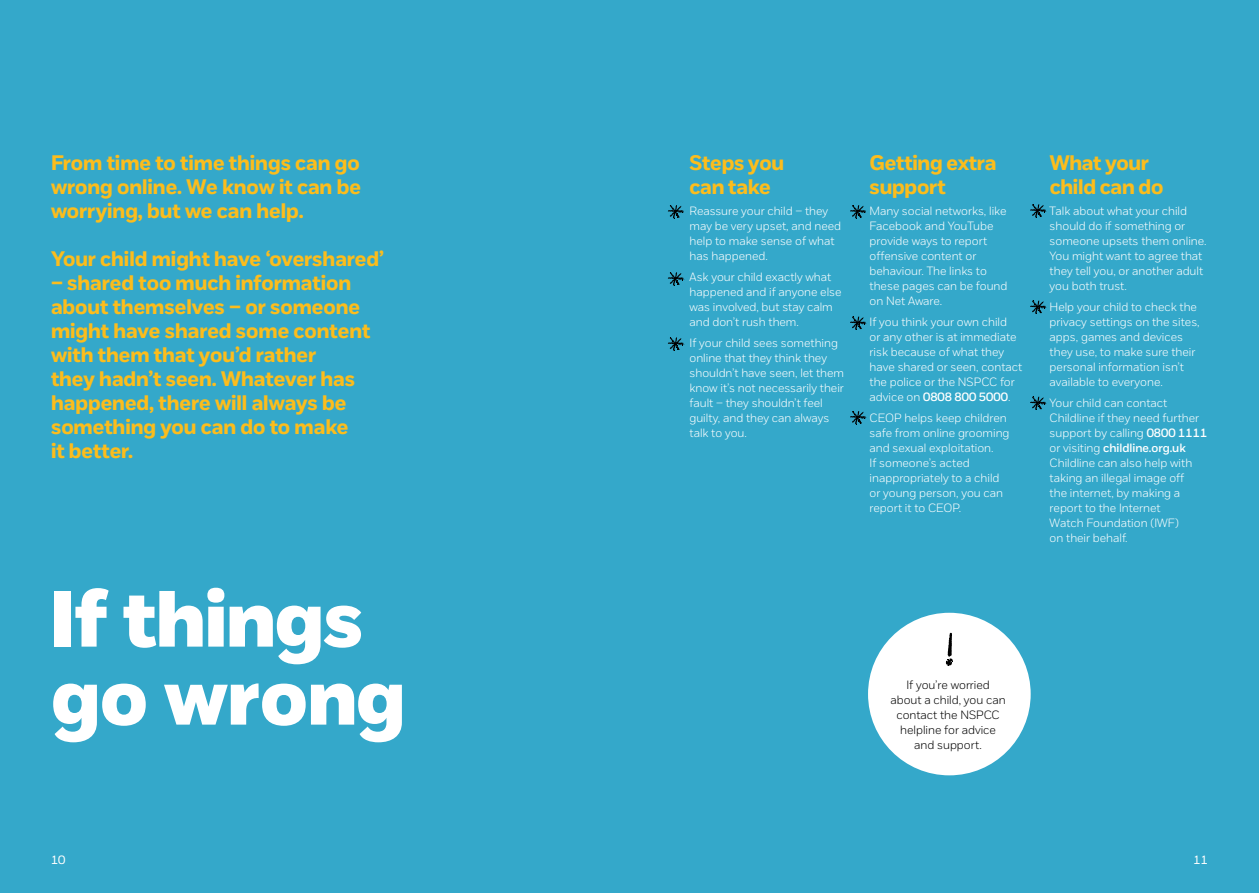
<style>
.page{position:relative;width:1259px;height:893px;background:#34a8ca}
.page>*{position:absolute;margin:0;border:0;box-sizing:border-box;transform-origin:0 0}
.t1{font:79.5px/78px "NSPCC Headline";color:#fff}
.t2{font:700 21px/24px "NSPCC";color:#fcbd1c}
.t3{font:300 12px/15px "NSPCC";color:#fff}
.t4{font:300 12px/15px "NSPCC";color:#000;text-align:center}
.t5{font:12px "NSPCC";color:#fff}
.s1{font-weight:600}
</style>
<div class="page">
<svg style="left:668px;top:205px;width:16px;height:13px"></svg>
<svg style="left:850px;top:205px;width:16px;height:13px"></svg>
<svg style="left:850px;top:316px;width:16px;height:14px"></svg>
<svg style="left:850px;top:411px;width:16px;height:13px"></svg>
<svg style="left:1030px;top:204px;width:16px;height:13px"></svg>
<svg style="left:1030px;top:300px;width:16px;height:14px"></svg>
<svg style="left:1030px;top:396px;width:16px;height:14px"></svg>
<svg style="left:668px;top:272px;width:16px;height:14px"></svg>
<svg style="left:668px;top:337px;width:16px;height:14px"></svg>
<div style="left:868px;top:613px;width:162px;height:162px;background:#fff;border-radius:50%"></div>
<svg style="left:945px;top:633px;width:8px;height:33px"></svg>
<h2 class="t2" style="left:51px;top:150px;width:311px;text-align:justify">From time to time things can go wrong online. We know it can be worrying, but we can help.</h2>
<h2 class="t2" style="left:51px;top:246px;width:334px">Your child might have ‘overshared’</h2>
<h2 class="t2" style="left:51px;top:270px;width:321px">– shared too much information about themselves – or someone might have shared some content with them that you’d rather<br>they hadn’t seen. Whatever has happened, there will always be something you can do to make<br>it better.</h2>
<h1 class="t1" style="left:51px;top:579px;width:355px">If things go wrong</h1>
<h2 class="t2" style="left:689px;top:150px;width:96px">Steps you can take</h2>
<p class="t3" style="left:689px;top:203px;width:153px">Reassure your child – they may be very upset, and need help to make sense of what has happened.</p>
<p class="t3" style="left:689px;top:269px;width:154px">Ask your child exactly what happened and if anyone else was involved, but stay calm and don’t rush them.</p>
<p class="t3" style="left:689px;top:335px;width:156px">If your child sees something online that they think they shouldn’t have seen, let them know it’s not necessarily their fault – they shouldn’t feel guilty, and they can always talk to you.</p>
<h2 class="t2" style="left:869px;top:150px;width:128px">Getting extra support</h2>
<p class="t3" style="left:869px;top:203px;width:139px">Many social networks, like<br>Facebook and YouTube provide ways to report offensive content or behaviour. The links to these pages can be found on Net Aware.</p>
<p class="t3" style="left:869px;top:314px;width:154px">If you think your own child<br>or any other is at immediate risk because of what they have shared or seen, contact the police or the NSPCC for advice on <span class="s1">0808 800 5000</span>.</p>
<p class="t3" style="left:869px;top:410px;width:141px">CEOP helps keep children safe from online grooming and sexual exploitation.<br>If someone’s acted inappropriately to a child or young person, you can report it to CEOP.</p>
<h2 class="t2" style="left:1049px;top:150px;width:115px">What your child can do</h2>
<p class="t3" style="left:1049px;top:203px;width:158px">Talk about what your child should do if something or someone upsets them online.<br>You might want to agree that they tell you, or another adult you both trust.</p>
<p class="t3" style="left:1049px;top:299px;width:152px">Help your child to check the privacy settings on the sites, apps, games and devices they use, to make sure their personal information isn’t available to everyone.</p>
<p class="t3" style="left:1049px;top:395px;width:159px">Your child can contact<br>Childline if they need further support by calling <span class="s1">0800 1111 </span>or visiting <span class="s1">childline.org.uk<br></span>Childline can also help with taking an illegal image off<br>the internet, by making a report to the Internet<br>Watch Foundation (IWF)<br>on their behalf.</p>
<p class="t4" style="left:890px;top:677px;width:117px">If you’re worried about a child, you can contact the NSPCC helpline for advice and support.</p>
<p class="t5" style="left:51px;top:852px;width:16px">10</p>
<p class="t5" style="left:1193px;top:852px;width:16px">11</p>
</div>
